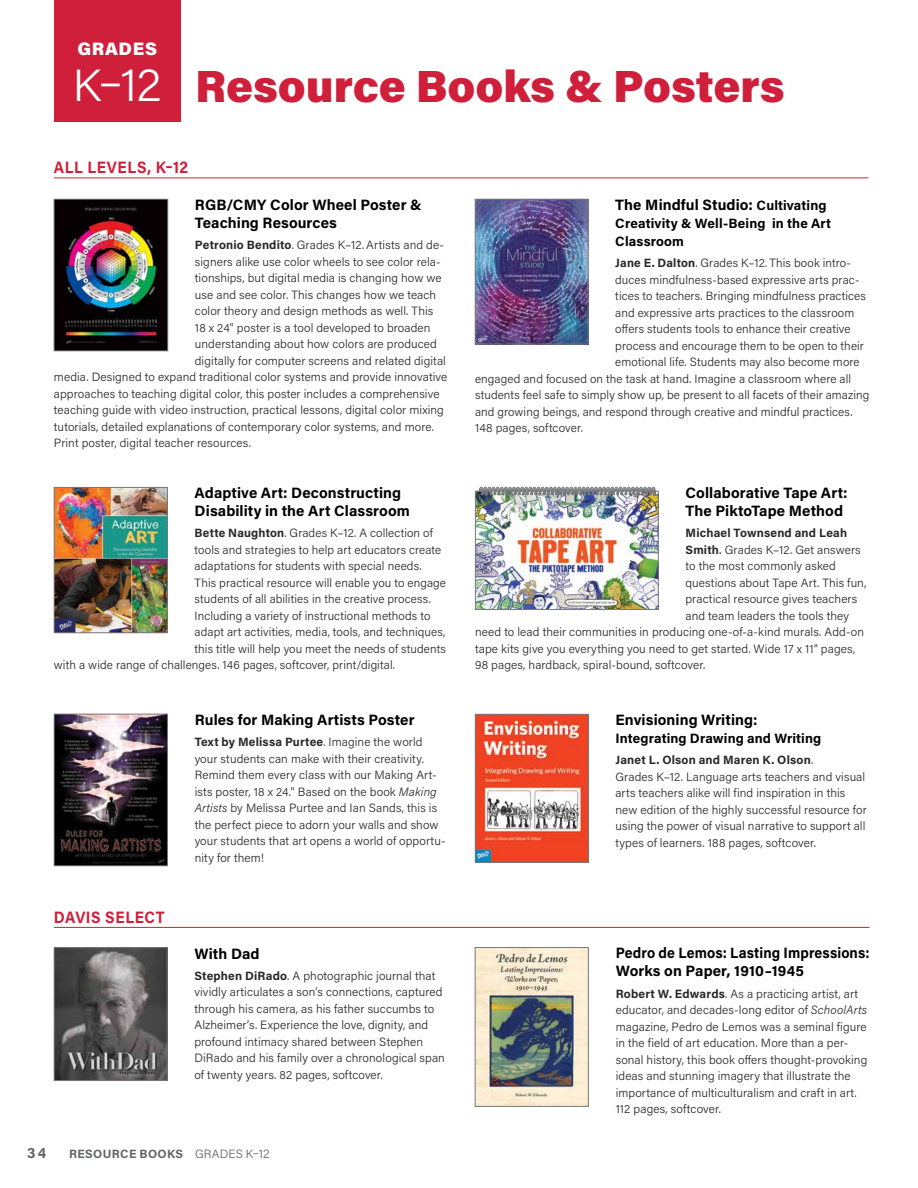
<style>
.page{position:relative;width:918px;height:1188px;background:#fff}
.page>*{position:absolute;margin:0;border:0;box-sizing:border-box;transform-origin:0 0}
.t1{font:900 45px "Acumin Pro";letter-spacing:-.005em;color:#d01f3a}
.t2{font:300 45px "Acumin Pro";color:#fff}
.t3{font:900 18px "Acumin Pro";letter-spacing:.035em;color:#fff}
.t4{font:700 16.5px "Acumin Pro";letter-spacing:.04em;color:#d01f3a;scale:.91 1}
.t5{font:700 15px/18px "Acumin Pro";letter-spacing:.005em;color:#000}
.t6{font:700 15px/18px "Acumin Pro";letter-spacing:.005em;color:#000;scale:.94 1}
.t7{font:700 15px "Acumin Pro";color:#636466}
.t8{font:700 13.5px/18px "Acumin Pro";letter-spacing:.01em;color:#000}
.t9{font:300 12px/16.5px "Acumin Pro";letter-spacing:.01em;color:#292829}
.t10{font:700 12px "Acumin Pro";letter-spacing:.03em;color:#636466}
.t11{font:700 12px "Acumin Pro";letter-spacing:.015em;color:#292829}
.s1{font-weight:700}
.s2{font-style:italic}
.s3{font-weight:300}
.s4{font-size:13.5px}
.s5{font-weight:400}
</style>
<div class="page">
<div style="left:54px;top:0;width:126px;height:122px;background:#d01f3a"></div>
<hr style="left:54px;top:178px;width:814px;height:1px;background:#d01f3a">
<img style="left:477px;top:716px;width:109px;height:145px">
<div style="left:475px;top:714px;width:113px;height:149px;border:1px solid #77787b"></div>
<img style="left:477px;top:201px;width:109px;height:141px">
<div style="left:475px;top:199px;width:113px;height:145px;border:1px solid #77787b"></div>
<img style="left:56px;top:716px;width:110px;height:148px">
<div style="left:54px;top:714px;width:114px;height:152px;border:1px solid #77787b"></div>
<img style="left:56px;top:201px;width:110px;height:148px">
<div style="left:54px;top:199px;width:114px;height:152px;border:1px solid #77787b"></div>
<img style="left:477px;top:493px;width:180px;height:115px">
<div style="left:475px;top:491px;width:184px;height:119px;border:1px solid #77787b"></div>
<svg style="left:479px;top:486px;width:177px;height:9px;background:#959699"></svg>
<hr style="left:54px;top:927px;width:816px;height:1px;background:#d01f3a">
<img style="left:56px;top:949px;width:109px;height:130px">
<div style="left:54px;top:947px;width:113px;height:134px;border:1px solid #77787b"></div>
<img style="left:56px;top:489px;width:110px;height:142px">
<div style="left:54px;top:487px;width:114px;height:146px;border:1px solid #77787b"></div>
<img style="left:477px;top:949px;width:109px;height:155px">
<div style="left:475px;top:947px;width:113px;height:159px;border:1px solid #77787b"></div>
<h2 class="t3" style="left:77px;top:36px;width:81px">GRADES</h2>
<h1 class="t2" style="left:73px;top:55px;width:90px">K–12</h1>
<h1 class="t1" style="left:195px;top:54px;width:591px">Resource Books &amp; Posters</h1>
<h3 class="t4" style="left:54px;top:156px;width:149px">ALL LEVELS, K–12</h3>
<p class="t5" style="left:195px;top:195px;width:229px">RGB/CMY Color Wheel Poster &amp;<br>Teaching Resources</p>
<p class="t9" style="left:195px;top:236px;width:251px"><span class="s1">Petronio Bendito</span>. Grades K–12. Artists and de-</p>
<p class="t9" style="left:195px;top:253px;width:247px">signers alike use color wheels to see color rela-</p>
<p class="t9" style="left:195px;top:269px;width:248px">tionships, but digital media is changing how we</p>
<p class="t9" style="left:195px;top:286px;width:243px">use and see color. This changes how we teach</p>
<p class="t9" style="left:195px;top:302px;width:240px">color theory and design methods as well. This</p>
<p class="t9" style="left:195px;top:319px;width:237px">18 x 24" poster is a tool developed to broaden</p>
<p class="t9" style="left:195px;top:335px;width:244px">understanding about how colors are produced</p>
<p class="t9" style="left:195px;top:352px;width:253px">digitally for computer screens and related digital</p>
<p class="t9" style="left:54px;top:368px;width:395px">media. Designed to expand traditional color systems and provide innovative</p>
<p class="t9" style="left:54px;top:385px;width:387px">approaches to teaching digital color, this poster includes a comprehensive</p>
<p class="t9" style="left:54px;top:401px;width:391px">teaching guide with video instruction, practical lessons, digital color mixing</p>
<p class="t9" style="left:54px;top:418px;width:382px">tutorials, detailed explanations of contemporary color systems, and more.</p>
<p class="t9" style="left:54px;top:434px;width:199px">Print poster, digital teacher resources.</p>
<p class="t5" style="left:195px;top:483px;width:217px">Adaptive Art: Deconstructing<br>Disability in the Art Classroom</p>
<p class="t9" style="left:195px;top:524px;width:240px"><span class="s1">Bette Naughton</span>. Grades K–12. A collection of</p>
<p class="t9" style="left:195px;top:541px;width:248px">tools and strategies to help art educators create</p>
<p class="t9" style="left:195px;top:557px;width:229px">adaptations for students with special needs.</p>
<p class="t9" style="left:195px;top:574px;width:253px">This practical resource will enable you to engage</p>
<p class="t9" style="left:195px;top:590px;width:238px">students of all abilities in the creative process.</p>
<p class="t9" style="left:195px;top:607px;width:237px">Including a variety of instructional methods to</p>
<p class="t9" style="left:195px;top:623px;width:252px">adapt art activities, media, tools, and techniques,</p>
<p class="t9" style="left:195px;top:640px;width:253px">this title will help you meet the needs of students</p>
<p class="t9" style="left:54px;top:656px;width:343px">with a wide range of challenges. 146 pages, softcover, print/digital.</p>
<h3 class="t4" style="left:54px;top:905px;width:123px">DAVIS SELECT</h3>
<p class="t5" style="left:195px;top:710px;width:221px">Rules for Making Artists Poster</p>
<p class="t9" style="left:195px;top:733px;width:252px"><span class="s1">Text by Melissa Purtee</span>. Imagine the world your students can make with their creativity.<br>Remind them every class with our Making Art&shy;ists poster, 18 x 24." Based on the book <span class="s2">Making Artists</span> by Melissa Purtee and Ian Sands, this is the perfect piece to adorn your walls and show your students that art opens a world of opportu&shy;nity for them!</p>
<p class="t5" style="left:194px;top:944px;width:67px">With Dad</p>
<p class="t9" style="left:194px;top:967px;width:252px"><span class="s1">Stephen DiRado</span>. A photographic journal that vividly articulates a son’s connections, captured through his camera, as his father succumbs to Alzheimer’s. Experience the love, dignity, and profound intimacy shared between Stephen DiRado and his family over a chronological span of twenty years. 82 pages, softcover.</p>
<p class="t7" style="left:27px;top:1142px;width:21px">34</p>
<p class="t10" style="left:69px;top:1145px;width:202px">RESOURCE BOOKS <span class="s3">GRADES K–12</span></p>
<p class="t5" style="left:615px;top:195px;width:213px">The Mindful Studio: <span class="s4">Cultivating</span></p>
<p class="t8" style="left:615px;top:214px;width:217px">Creativity &amp; Well-Being in the Art<br>Classroom</p>
<p class="t9" style="left:615px;top:254px;width:237px"><span class="s1">Jane E. Dalton</span>. Grades K–12. This book intro-</p>
<p class="t9" style="left:615px;top:271px;width:246px">duces mindfulness-based expressive arts prac-</p>
<p class="t9" style="left:615px;top:287px;width:252px">tices to teachers. Bringing mindfulness practices</p>
<p class="t9" style="left:615px;top:304px;width:241px">and expressive arts practices to the classroom</p>
<p class="t9" style="left:615px;top:320px;width:237px">offers students tools to enhance their creative</p>
<p class="t9" style="left:615px;top:337px;width:250px">process and encourage them to be open to their</p>
<p class="t9" style="left:615px;top:353px;width:246px">emotional life. Students may also become more</p>
<p class="t9" style="left:475px;top:370px;width:378px">engaged and focused on the task at hand. Imagine a classroom where all</p>
<p class="t9" style="left:475px;top:386px;width:396px">students feel safe to simply show up, be present to all facets of their amazing</p>
<p class="t9" style="left:475px;top:403px;width:379px">and growing beings, and respond through creative and mindful practices.</p>
<p class="t9" style="left:475px;top:419px;width:109px">148 pages, softcover.</p>
<p class="t5" style="left:686px;top:483px;width:164px">Collaborative Tape Art:<br>The PiktoTape Method</p>
<p class="t11" style="left:686px;top:525px;width:163px">Michael Townsend and Leah</p>
<p class="t9" style="left:686px;top:541px;width:177px"><span class="s1">Smith</span><span class="s5">.</span> Grades K–12. Get answers</p>
<p class="t9" style="left:686px;top:557px;width:152px">to the most commonly asked</p>
<p class="t9" style="left:686px;top:574px;width:182px">questions about Tape Art. This fun,</p>
<p class="t9" style="left:686px;top:590px;width:173px">practical resource gives teachers</p>
<p class="t9" style="left:686px;top:607px;width:165px">and team leaders the tools they</p>
<p class="t9" style="left:475px;top:623px;width:391px">need to lead their communities in producing one-of-a-kind murals. Add-on</p>
<p class="t9" style="left:475px;top:640px;width:382px">tape kits give you everything you need to get started. Wide 17 x 11" pages,</p>
<p class="t9" style="left:475px;top:656px;width:232px">98 pages, hardback, spiral-bound, softcover.</p>
<p class="t5" style="left:615px;top:710px;width:144px">Envisioning Writing:</p>
<p class="t8" style="left:615px;top:729px;width:207px">Integrating Drawing and Writing</p>
<p class="t9" style="left:615px;top:751px;width:253px"><span class="s1">Janet L. Olson and Maren K. Olson</span>.<br>Grades K–12. Language arts teachers and visual arts teachers alike will find inspiration in this new edition of the highly successful resource for using the power of visual narrative to support all types of learners. 188 pages, softcover.</p>
<p class="t6" style="left:616px;top:944px;width:272px">Pedro de Lemos: Lasting Impressions:<br>Works on Paper, 1910–1945</p>
<p class="t9" style="left:616px;top:985px;width:253px"><span class="s1">Robert W. Edwards</span>. As a practicing artist, art educator, and decades-long editor of <span class="s2">SchoolArts </span>magazine, Pedro de Lemos was a seminal figure in the field of art education. More than a per&shy;sonal history, this book offers thought-provoking ideas and stunning imagery that illustrate the importance of multiculturalism and craft in art.<br>112 pages, softcover.</p>
</div>
